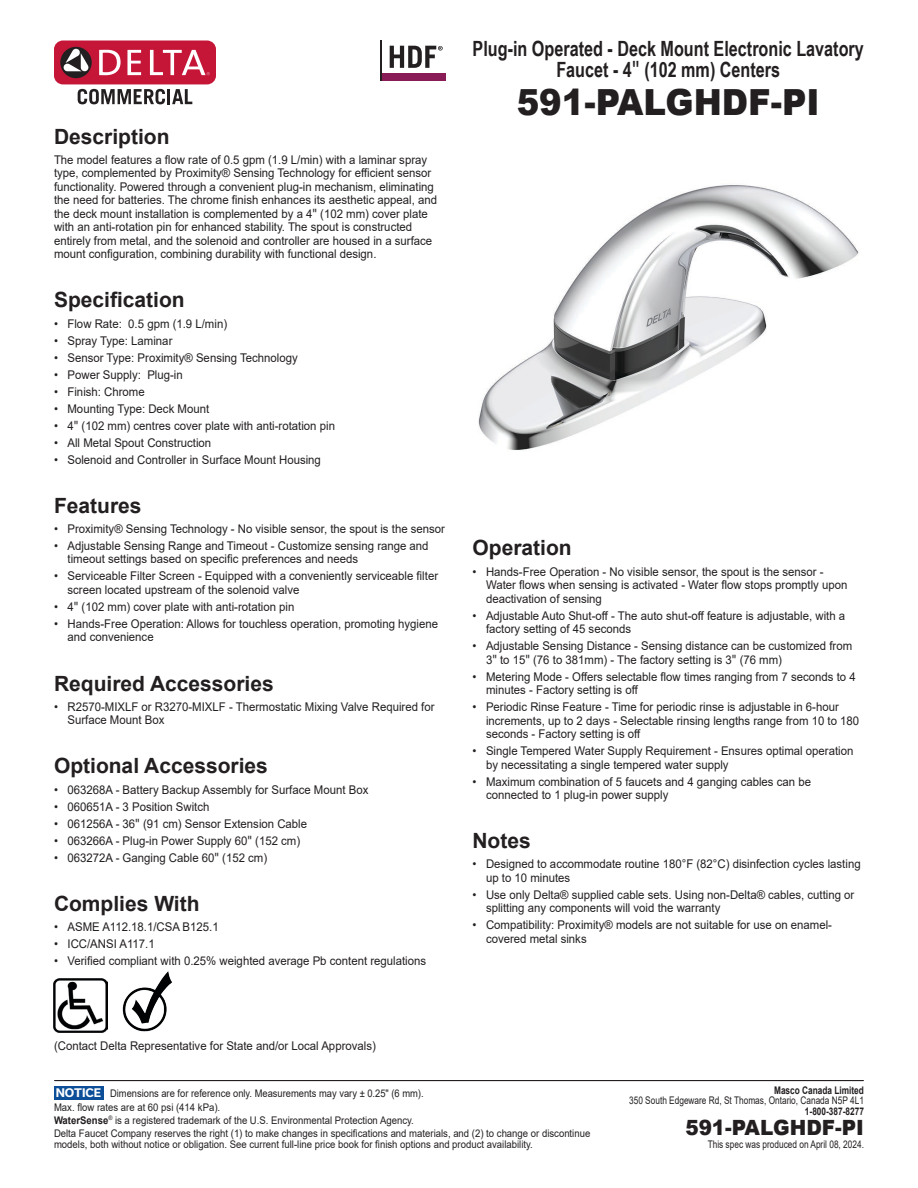
<style>
.page{position:relative;width:918px;height:1188px;background:#fff}
.page>*{position:absolute;margin:0;border:0;box-sizing:border-box;transform-origin:0 0}
.t1{font:900 36px "Arial";color:#231f20;scale:.94 1}
.Section_Header{font:700 21px "Arial";color:#231f20}
.Model_Heading{font:700 21px/21px "Arial Narrow";color:#231f20;text-align:center;scale:.94 1}
.t2{font:900 21px "Arial";color:#231f20;scale:.95 1}
.Paragraph{font:12px/13.5px "Arial";color:#231f20;scale:.95 1}
.t3{font:10.5px/13.2px "Arial";color:#231f20;scale:.89 1}
.t4{font:10.5px "Arial";color:#231f20;scale:.91 1}
.t5{font:10.5px "Arial";color:#231f20;scale:.79 1}
.t6{font:700 10.5px "Arial";color:#231f20;scale:.79 1}
.s1{font-family:"Usual";font-weight:400}
.s2{font-family:"Usual"}
.s3{font-family:"Usual";font-weight:700;font-size:11.4px;color:#fff}
.s4{font-weight:700}
</style>
<div class="page">
<div style="left:54px;top:41px;width:162px;height:43px;background:#c51638;border-radius:9px"></div>
<div style="left:60px;top:47px;width:32px;height:31px;background:#231f20;border-radius:50%"></div>
<svg style="left:99px;top:50px;width:22px;height:25px"></svg>
<svg style="left:127px;top:50px;width:14px;height:25px"></svg>
<svg style="left:150px;top:50px;width:60px;height:25px"></svg>
<svg style="left:63px;top:48px;width:26px;height:24px"></svg>
<svg style="left:78px;top:89px;width:114px;height:15px"></svg>
<svg style="left:390px;top:46px;width:53px;height:22px"></svg>
<div style="left:380px;top:74px;width:66px;height:7px;background:#891b56"></div>
<hr style="left:380px;top:40px;width:2px;height:41px;background:#231f20">
<div style="left:54px;top:1086px;width:49px;height:13px;background:#0c4e97"></div>
<hr style="left:55px;top:1080px;width:808px;height:1px;background:#231f20">
<img style="left:54px;top:978px;width:54px;height:54px">
<img style="left:122px;top:971px;width:50px;height:61px">
<img style="left:478px;top:185px;width:381px;height:265px">
<p class="Model_Heading" style="left:473px;top:37px;width:418px">Plug-in Operated - Deck Mount Electronic Lavatory<br>Faucet - 4<span class="s1">"</span> (102 mm) Centers</p>
<p class="Section_Header" style="left:54px;top:121px;width:117px">Description</p>
<p class="Paragraph" style="left:54px;top:153px;width:405px">The model features a flow rate of 0.5 gpm (1.9 L/min) with a laminar spray type, complemented by Proximity® Sensing Technology for efficient sensor functionality. Powered through a convenient plug-in mechanism, eliminating the need for batteries. The chrome finish enhances its aesthetic appeal, and the deck mount installation is complemented by a 4<span class="s2">"</span> (102 mm) cover plate with an anti-rotation pin for enhanced stability. The spout is constructed entirely from metal, and the solenoid and controller are housed in a surface mount configuration, combining durability with functional design.</p>
<p class="Section_Header" style="left:54px;top:285px;width:132px">Specification</p>
<p class="Paragraph" style="left:54px;top:317px;width:184px">• Flow Rate: 0.5 gpm (1.9 L/min)</p>
<p class="Paragraph" style="left:54px;top:334px;width:126px">• Spray Type: Laminar</p>
<p class="Paragraph" style="left:54px;top:351px;width:258px">• Sensor Type: Proximity® Sensing Technology</p>
<p class="Paragraph" style="left:54px;top:368px;width:137px">• Power Supply: Plug-in</p>
<p class="Paragraph" style="left:54px;top:385px;width:97px">• Finish: Chrome</p>
<p class="Paragraph" style="left:54px;top:402px;width:165px">• Mounting Type: Deck Mount</p>
<p class="Paragraph" style="left:54px;top:419px;width:297px">• 4<span class="s2">"</span> (102 mm) centres cover plate with anti-rotation pin</p>
<p class="Paragraph" style="left:54px;top:436px;width:167px">• All Metal Spout Construction</p>
<p class="Paragraph" style="left:54px;top:453px;width:282px">• Solenoid and Controller in Surface Mount Housing</p>
<p class="Section_Header" style="left:54px;top:491px;width:89px">Features</p>
<p class="Paragraph" style="left:54px;top:522px;width:413px">• Proximity® Sensing Technology - No visible sensor, the spout is the sensor</p>
<p class="Paragraph" style="left:68px;top:539px;width:382px;text-indent:-14px">• Adjustable Sensing Range and Timeout - Customize sensing range and timeout settings based on specific preferences and needs</p>
<p class="Paragraph" style="left:68px;top:569px;width:392px;text-indent:-14px">• Serviceable Filter Screen - Equipped with a conveniently serviceable filter screen located upstream of the solenoid valve</p>
<p class="Paragraph" style="left:54px;top:600px;width:255px">• 4<span class="s2">"</span> (102 mm) cover plate with anti-rotation pin</p>
<p class="Paragraph" style="left:68px;top:617px;width:392px;text-indent:-14px">• Hands-Free Operation: Allows for touchless operation, promoting hygiene and convenience</p>
<p class="Section_Header" style="left:54px;top:668px;width:221px">Required Accessories</p>
<p class="Paragraph" style="left:68px;top:700px;width:388px;text-indent:-14px">• R2570-MIXLF or R3270-MIXLF - Thermostatic Mixing Valve Required for<br>Surface Mount Box</p>
<p class="Section_Header" style="left:54px;top:751px;width:215px">Optional Accessories</p>
<p class="Paragraph" style="left:54px;top:783px;width:333px">• 063268A - Battery Backup Assembly for Surface Mount Box</p>
<p class="Paragraph" style="left:54px;top:800px;width:165px">• 060651A - 3 Position Switch</p>
<p class="Paragraph" style="left:54px;top:817px;width:268px">• 061256A - 36<span class="s2">"</span> (91 cm) Sensor Extension Cable</p>
<p class="Paragraph" style="left:54px;top:834px;width:261px">• 063266A - Plug-in Power Supply 60<span class="s2">"</span> (152 cm)</p>
<p class="Paragraph" style="left:54px;top:851px;width:226px">• 063272A - Ganging Cable 60<span class="s2">"</span> (152 cm)</p>
<p class="Section_Header" style="left:54px;top:888px;width:147px">Complies With</p>
<p class="Paragraph" style="left:54px;top:920px;width:175px">• ASME A112.18.1/CSA B125.1</p>
<p class="Paragraph" style="left:54px;top:937px;width:108px">• ICC/ANSI A117.1</p>
<p class="Paragraph" style="left:54px;top:954px;width:393px">• Verified compliant with 0.25% weighted average Pb content regulations</p>
<h1 class="t1" style="left:517px;top:76px;width:324px">591-PALGHDF-PI</h1>
<p class="Section_Header" style="left:472px;top:533px;width:101px">Operation</p>
<p class="Paragraph" style="left:486px;top:564px;width:382px;text-indent:-14px">• Hands-Free Operation - No visible sensor, the spout is the sensor -<br>Water flows when sensing is activated - Water flow stops promptly upon deactivation of sensing</p>
<p class="Paragraph" style="left:486px;top:609px;width:380px;text-indent:-14px">• Adjustable Auto Shut-off - The auto shut-off feature is adjustable, with a factory setting of 45 seconds</p>
<p class="Paragraph" style="left:486px;top:639px;width:387px;text-indent:-14px">• Adjustable Sensing Distance - Sensing distance can be customized from<br>3<span class="s2">"</span> to 15<span class="s2">"</span> (76 to 381mm) - The factory setting is 3<span class="s2">"</span> (76 mm)</p>
<p class="Paragraph" style="left:486px;top:670px;width:391px;text-indent:-14px">• Metering Mode - Offers selectable flow times ranging from 7 seconds to 4 minutes - Factory setting is off</p>
<p class="Paragraph" style="left:486px;top:700px;width:394px;text-indent:-14px">• Periodic Rinse Feature - Time for periodic rinse is adjustable in 6-hour increments, up to 2 days - Selectable rinsing lengths range from 10 to 180 seconds - Factory setting is off</p>
<p class="Paragraph" style="left:486px;top:744px;width:388px;text-indent:-14px">• Single Tempered Water Supply Requirement - Ensures optimal operation by necessitating a single tempered water supply</p>
<p class="Paragraph" style="left:486px;top:775px;width:344px;text-indent:-14px">• Maximum combination of 5 faucets and 4 ganging cables can be connected to 1 plug-in power supply</p>
<p class="Section_Header" style="left:472px;top:826px;width:60px">Notes</p>
<p class="Paragraph" style="left:486px;top:857px;width:396px;text-indent:-14px">• Designed to accommodate routine 180°F (82°C) disinfection cycles lasting up to 10 minutes</p>
<p class="Paragraph" style="left:486px;top:888px;width:389px;text-indent:-14px">• Use only Delta® supplied cable sets. Using non-Delta® cables, cutting or splitting any components will void the warranty</p>
<p class="Paragraph" style="left:486px;top:918px;width:366px;text-indent:-14px">• Compatibility: Proximity® models are not suitable for use on enamel&shy;covered metal sinks</p>
<p class="Paragraph" style="left:54px;top:1039px;width:340px">(Contact Delta Representative for State and/or Local Approvals)</p>
<p class="t3" style="left:54px;top:1087px;width:604px"><span class="s3">NOTICE</span> Dimensions are for reference only. Measurements may vary ± 0.25" (6 mm).<br>Max. flow rates are at 60 psi (414 kPa).<br><span class="s4">WaterSense</span><sup>®</sup> is a registered trademark of the U.S. Environmental Protection Agency.<br>Delta Faucet Company reserves the right (1) to make changes in specifications and materials, and (2) to change or discontinue</p>
<p class="t4" style="left:54px;top:1137px;width:528px">models, both without notice or obligation. See current full-line price book for finish options and product availability.</p>
<p class="t6" style="left:774px;top:1083px;width:115px">Masco Canada Limited</p>
<p class="t5" style="left:629px;top:1093px;width:299px">350 South Edgeware Rd, St Thomas, Ontario, Canada N5P 4L1</p>
<p class="t6" style="left:805px;top:1104px;width:76px">1-800-387-8277</p>
<h2 class="t2" style="left:685px;top:1112px;width:190px">591-PALGHDF-PI</h2>
<p class="t5" style="left:708px;top:1137px;width:199px">This spec was produced on April 08, 2024.</p>
</div>
